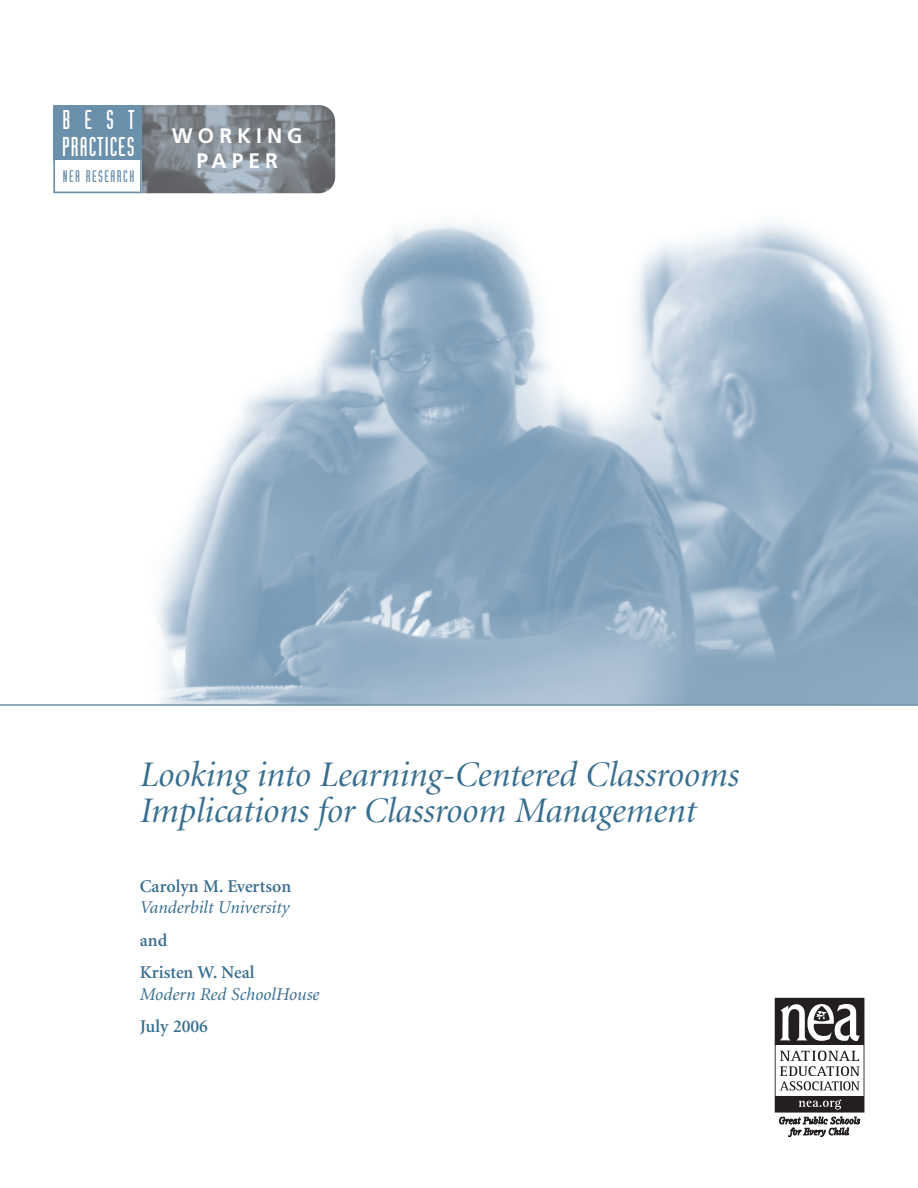
<style>
.page{position:relative;width:918px;height:1188px;background:#fff}
.page>*{position:absolute;margin:0;border:0;box-sizing:border-box;transform-origin:0 0}
.t1{font:italic 36px/36px "Minion Display";color:#386e8f}
.t2{font:26.7px/26.2px "Industria Solid";letter-spacing:.04em;color:#fff}
.t3{font:700 21px/25.2px "Frutiger";letter-spacing:.24em;color:#fff;text-align:center}
.t4{font:600 18px/32.4px "Minion";color:#386e8f}
.t5{font:italic 18px "Minion";color:#386e8f}
.t6{font:16.5px "Industria Solid";letter-spacing:.09em;color:#6a90ac}
</style>
<div class="page">
<hr style="left:0;top:0;width:1px;height:1188px;background:#6a90ac">
<img style="left:143px;top:160px;width:775px;height:544px">
<img style="left:142px;top:105px;width:193px;height:88px">
<div style="left:53px;top:105px;width:89px;height:55px;background:#6a90ac"></div>
<div style="left:775px;top:999px;width:89px;height:46px;background:#231f20"></div>
<div style="left:775px;top:1096px;width:89px;height:16px;background:#231f20"></div>
<svg style="left:780px;top:1004px;width:80px;height:38px"></svg>
<svg style="left:799px;top:1100px;width:42px;height:10px"></svg>
<svg style="left:779px;top:1117px;width:81px;height:20px"></svg>
<svg style="left:779px;top:1051px;width:81px;height:39px"></svg>
<div style="left:775px;top:998px;width:90px;height:114px;border:1px solid #231f20"></div>
<hr style="left:0;top:704px;width:918px;height:2px;background:#6a90ac">
<div style="left:53px;top:105px;width:89px;height:88px;border:2px solid #6a90ac"></div>
<p class="t2" style="left:62px;top:109px;width:74px">BEST<br>PRACTICES</p>
<p class="t6" style="left:63px;top:170px;width:73px">NEA RESEARCH</p>
<p class="t3" style="left:172px;top:125px;width:132px">WORKING<br>PAPER</p>
<p class="t1" style="left:140px;top:760px;width:600px">Looking into Learning-Centered Classrooms<br>Implications for Classroom Management</p>
<p class="t4" style="left:140px;top:871px;width:153px">Carolyn M. Evertson</p>
<p class="t5" style="left:140px;top:901px;width:151px">Vanderbilt University</p>
<p class="t4" style="left:140px;top:925px;width:116px">and<br>Kristen W. Neal</p>
<p class="t5" style="left:140px;top:987px;width:181px">Modern Red SchoolHouse</p>
<p class="t4" style="left:140px;top:1012px;width:70px">July 2006</p>
</div>
